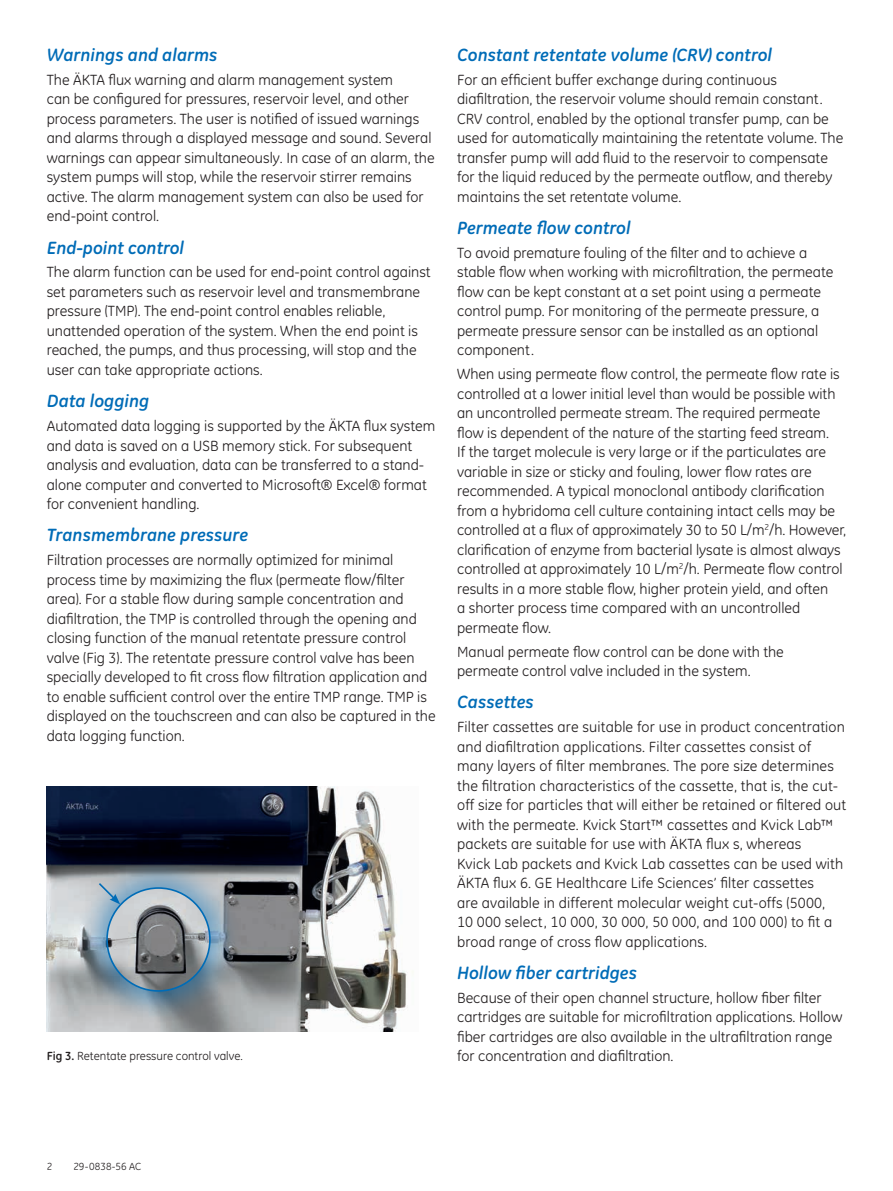
<style>
.page{position:relative;width:893px;height:1191px;background:#fff}
.page>*{position:absolute;margin:0;border:0;box-sizing:border-box;transform-origin:0 0}
.t1{font:italic 700 18px "GE Inspira";color:#006cb7}
.t2{font:15px/19.5px "GE Inspira";color:#231f20}
.t3{font:12px "GE Inspira";color:#231f20}
.t4{font:10.5px "GE Inspira";letter-spacing:.005em;color:#231f20}
.s1{font-weight:700}
</style>
<div class="page">
<img style="left:47px;top:787px;width:366px;height:244px">
<div style="left:75px;top:856px;width:167px;height:167px;background:#006cb7;opacity:.5"></div>
<img style="left:107px;top:888px;width:103px;height:103px;border-radius:51px">
<div style="left:106px;top:887px;width:105px;height:104px;border:2px solid #006cb7;border-radius:50%"></div>
<svg style="left:97px;top:881px;width:23px;height:23px"></svg>
<p class="t1" style="left:47px;top:43px;width:172px">Warnings and alarms</p>
<p class="t2" style="left:47px;top:70px;width:389px">The ÄKTA flux warning and alarm management system<br>can be configured for pressures, reservoir level, and other process parameters. The user is notified of issued warnings and alarms through a displayed message and sound. Several warnings can appear simultaneously. In case of an alarm, the system pumps will stop, while the reservoir stirrer remains active. The alarm management system can also be used for end-point control.</p>
<p class="t1" style="left:47px;top:236px;width:139px">End-point control</p>
<p class="t2" style="left:47px;top:263px;width:385px">The alarm function can be used for end-point control against set parameters such as reservoir level and transmembrane pressure (TMP). The end-point control enables reliable, unattended operation of the system. When the end point is reached, the pumps, and thus processing, will stop and the user can take appropriate actions.</p>
<p class="t1" style="left:47px;top:389px;width:104px">Data logging</p>
<p class="t2" style="left:47px;top:416px;width:390px">Automated data logging is supported by the ÄKTA flux system and data is saved on a USB memory stick. For subsequent analysis and evaluation, data can be transferred to a stand&shy;alone computer and converted to Microsoft® Excel® format for convenient handling.</p>
<p class="t1" style="left:47px;top:523px;width:203px">Transmembrane pressure</p>
<p class="t2" style="left:47px;top:550px;width:390px">Filtration processes are normally optimized for minimal process time by maximizing the flux (permeate flow/filter area). For a stable flow during sample concentration and diafiltration, the TMP is controlled through the opening and closing function of the manual retentate pressure control valve (Fig 3). The retentate pressure control valve has been specially developed to fit cross flow filtration application and to enable sufficient control over the entire TMP range. TMP is displayed on the touchscreen and can also be captured in the data logging function.</p>
<p class="t3" style="left:47px;top:1049px;width:198px"><span class="s1">Fig 3.</span> Retentate pressure control valve.</p>
<p class="t1" style="left:457px;top:43px;width:316px">Constant retentate volume (CRV) control</p>
<p class="t2" style="left:457px;top:70px;width:388px">For an efficient buffer exchange during continuous diafiltration, the reservoir volume should remain constant.<br>CRV control, enabled by the optional transfer pump, can be used for automatically maintaining the retentate volume. The transfer pump will add fluid to the reservoir to compensate for the liquid reduced by the permeate outflow, and thereby maintains the set retentate volume.</p>
<p class="t1" style="left:457px;top:216px;width:175px">Permeate flow control</p>
<p class="t2" style="left:457px;top:243px;width:378px">To avoid premature fouling of the filter and to achieve a stable flow when working with microfiltration, the permeate flow can be kept constant at a set point using a permeate control pump. For monitoring of the permeate pressure, a permeate pressure sensor can be installed as an optional component.</p>
<p class="t2" style="left:457px;top:364px;width:391px">When using permeate flow control, the permeate flow rate is controlled at a lower initial level than would be possible with an uncontrolled permeate stream. The required permeate flow is dependent of the nature of the starting feed stream.<br>If the target molecule is very large or if the particulates are variable in size or sticky and fouling, lower flow rates are recommended. A typical monoclonal antibody clarification from a hybridoma cell culture containing intact cells may be controlled at a flux of approximately 30 to 50 L/m<sup>2</sup>/h. However, clarification of enzyme from bacterial lysate is almost always controlled at approximately 10 L/m<sup>2</sup>/h. Permeate flow control results in a more stable flow, higher protein yield, and often<br>a shorter process time compared with an uncontrolled permeate flow.</p>
<p class="t2" style="left:457px;top:642px;width:328px">Manual permeate flow control can be done with the permeate control valve included in the system.</p>
<p class="t1" style="left:457px;top:690px;width:78px">Cassettes</p>
<p class="t2" style="left:457px;top:717px;width:391px">Filter cassettes are suitable for use in product concentration and diafiltration applications. Filter cassettes consist of many layers of filter membranes. The pore size determines the filtration characteristics of the cassette, that is, the cut&shy;off size for particles that will either be retained or filtered out with the permeate. Kvick Start™ cassettes and Kvick Lab™ packets are suitable for use with ÄKTA flux s, whereas<br>Kvick Lab packets and Kvick Lab cassettes can be used with ÄKTA flux 6. GE Healthcare Life Sciences’ filter cassettes<br>are available in different molecular weight cut-offs (5000,<br>10 000 select, 10 000, 30 000, 50 000, and 100 000) to fit a broad range of cross flow applications.</p>
<p class="t1" style="left:457px;top:961px;width:182px">Hollow fiber cartridges</p>
<p class="t2" style="left:457px;top:988px;width:387px">Because of their open channel structure, hollow fiber filter cartridges are suitable for microfiltration applications. Hollow fiber cartridges are also available in the ultrafiltration range for concentration and diafiltration.</p>
<p class="t4" style="left:47px;top:1160px;width:7px">2</p>
<p class="t4" style="left:73px;top:1160px;width:70px">29-0838-56 AC</p>
</div>
